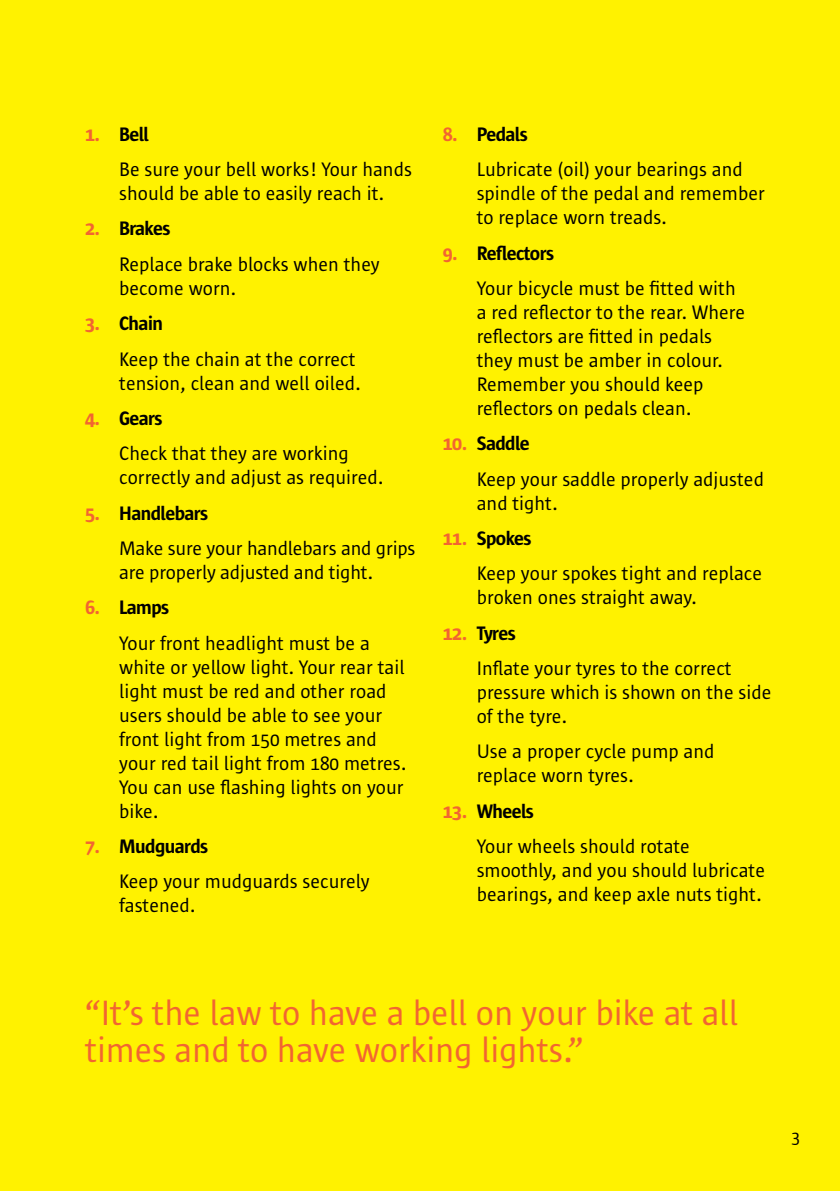
<style>
.page{position:relative;width:840px;height:1191px;background:#fff}
.page>*{position:absolute;margin:0;border:0;box-sizing:border-box;transform-origin:0 0}
.t1{font:36px/37.2px "Sun Sans";letter-spacing:-.005em;color:#f26531}
.t2{font:20px/24px "Sun Sans";color:#000}
.t3{font:18px "Sun Sans";color:#000}
.s1{font-weight:600;color:#f26531}
.s2{font-weight:600}
</style>
<div class="page">
<div style="left:0;top:0;width:839px;height:1191px;background:#fff200"></div>
<p class="t2" style="left:119px;top:117px;width:294px;line-height:35.4px;text-indent:-34px"><span class="s1">1.</span> <span class="s2">Bell<br></span>Be sure your bell works! Your hands</p>
<p class="t2" style="left:119px;top:182px;width:266px">should be able to easily reach it.</p>
<p class="t2" style="left:119px;top:211px;width:262px;line-height:35.4px;text-indent:-34px"><span class="s1">2.</span> <span class="s2">Brakes<br></span>Replace brake blocks when they</p>
<p class="t2" style="left:119px;top:276px;width:118px">become worn.</p>
<p class="t2" style="left:119px;top:306px;width:238px;line-height:35.4px;text-indent:-34px"><span class="s1">3.</span> <span class="s2">Chain<br></span>Keep the chain at the correct</p>
<p class="t2" style="left:119px;top:371px;width:243px">tension, clean and well oiled.</p>
<p class="t2" style="left:119px;top:401px;width:231px;line-height:35.4px;text-indent:-34px"><span class="s1">4.</span> <span class="s2">Gears<br></span>Check that they are working</p>
<p class="t2" style="left:119px;top:466px;width:265px">correctly and adjust as required.</p>
<p class="t2" style="left:119px;top:495px;width:297px;line-height:35.4px;text-indent:-34px"><span class="s1">5.</span> <span class="s2">Handlebars<br></span>Make sure your handlebars and grips</p>
<p class="t2" style="left:119px;top:560px;width:255px">are properly adjusted and tight.</p>
<p class="t2" style="left:119px;top:590px;width:252px;line-height:35.4px;text-indent:-34px"><span class="s1">6.</span> <span class="s2">Lamps<br></span>Your front headlight must be a</p>
<p class="t2" style="left:119px;top:655px;width:288px">white or yellow light. Your rear tail light must be red and other road users should be able to see your front light from 150 metres and your red tail light from 180 metres.<br>You can use flashing lights on your bike.</p>
<p class="t2" style="left:119px;top:829px;width:252px;line-height:35.4px;text-indent:-34px"><span class="s1">7.</span> <span class="s2">Mudguards<br></span>Keep your mudguards securely</p>
<p class="t2" style="left:119px;top:894px;width:78px">fastened.</p>
<p class="t2" style="left:476px;top:117px;width:267px;line-height:35.4px;text-indent:-34px"><span class="s1">8.</span> <span class="s2">Pedals<br></span>Lubricate (oil) your bearings and</p>
<p class="t2" style="left:476px;top:182px;width:289px">spindle of the pedal and remember to replace worn treads.</p>
<p class="t2" style="left:476px;top:235px;width:260px;line-height:35.4px;text-indent:-34px"><span class="s1">9.</span> <span class="s2">Reflectors<br></span>Your bicycle must be fitted with</p>
<p class="t2" style="left:476px;top:300px;width:270px">a red reflector to the rear. Where reflectors are fitted in pedals they must be amber in colour.<br>Remember you should keep reflectors on pedals clean.</p>
<p class="t2" style="left:476px;top:426px;width:288px;line-height:35.4px;text-indent:-34px"><span class="s1">10.</span> <span class="s2">Saddle<br></span>Keep your saddle properly adjusted</p>
<p class="t2" style="left:476px;top:491px;width:82px">and tight.</p>
<p class="t2" style="left:476px;top:521px;width:287px;line-height:35.4px;text-indent:-34px"><span class="s1">11.</span> <span class="s2">Spokes<br></span>Keep your spokes tight and replace</p>
<p class="t2" style="left:476px;top:586px;width:221px">broken ones straight away.</p>
<p class="t2" style="left:476px;top:615px;width:256px;line-height:35.4px;text-indent:-34px"><span class="s1">12.</span> <span class="s2">Tyres<br></span>Inflate your tyres to the correct</p>
<p class="t2" style="left:476px;top:680px;width:296px">pressure which is shown on the side of the tyre.</p>
<p class="t2" style="left:476px;top:740px;width:239px">Use a proper cycle pump and replace worn tyres.</p>
<p class="t2" style="left:476px;top:793px;width:215px;line-height:35.4px;text-indent:-34px"><span class="s1">13.</span> <span class="s2">Wheels<br></span>Your wheels should rotate</p>
<p class="t2" style="left:476px;top:858px;width:290px">smoothly, and you should lubricate bearings, and keep axle nuts tight.</p>
<h1 class="t1" style="left:85px;top:994px;width:654px">“It’s the law to have a bell on your bike at all times and to have working lights.”</h1>
<p class="t3" style="left:791px;top:1127px;width:10px">3</p>
</div>
